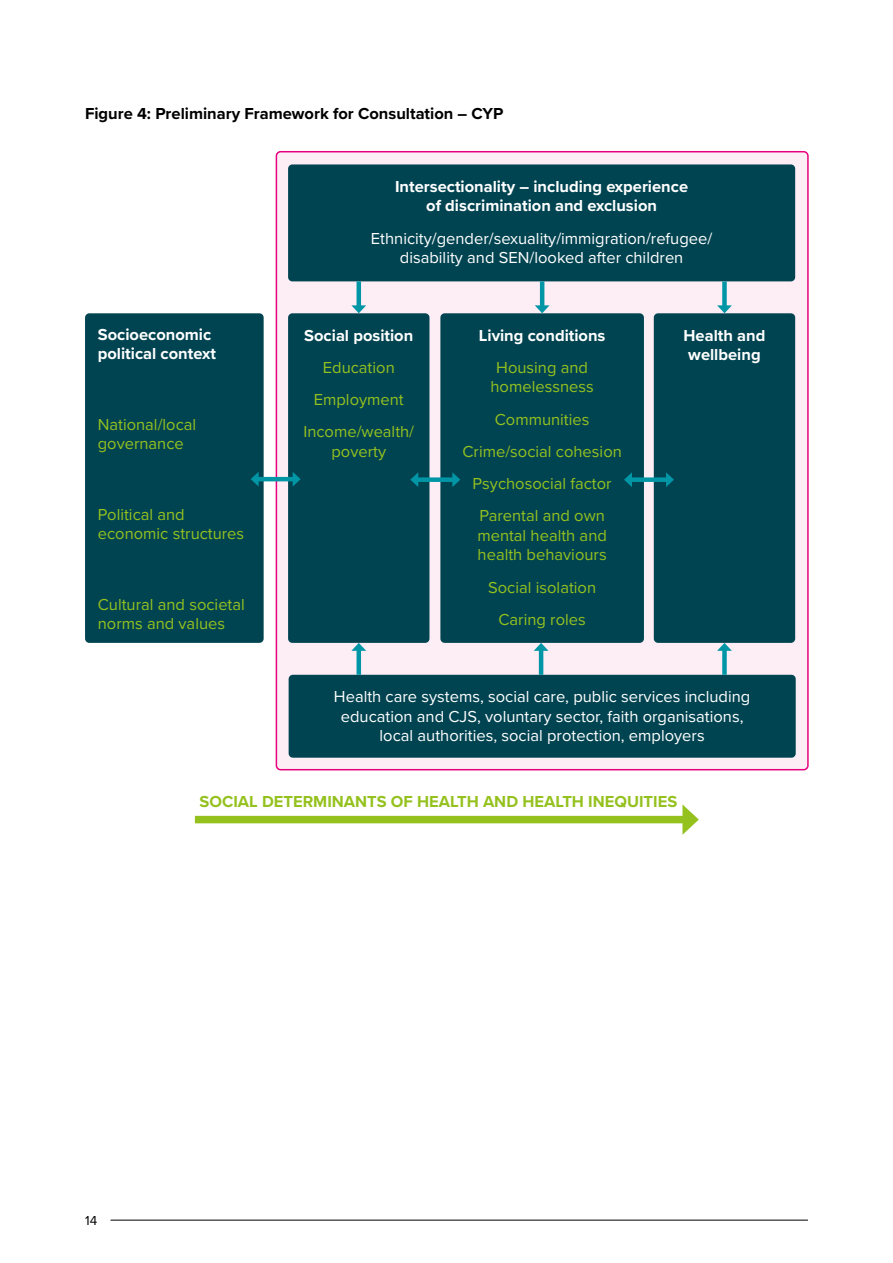
<style>
.page{position:relative;width:893px;height:1263px;background:#fff}
.page>*{position:absolute;margin:0;border:0;box-sizing:border-box;transform-origin:0 0}
.t1{font:16.5px/32.2px "Proxima Nova";color:#95c11f}
.t2{font:16.5px/19.5px "Proxima Nova";color:#fff;text-align:center}
.t3{font:700 16.5px/19.5px "Proxima Nova";color:#fff}
.t4{font:700 16.5px "Proxima Nova";color:#000}
.t5{font:700 16.5px "Proxima Nova";color:#95c11f}
.t6{font:13.5px "Proxima Nova";color:#000}
</style>
<div class="page">
<hr style="left:111px;top:1220px;width:697px;height:1px;background:#000">
<div style="left:276px;top:152px;width:532px;height:618px;background:#fdeef6;border-radius:4px"></div>
<div style="left:276px;top:151px;width:533px;height:619px;border:2px solid #e6007d;border-radius:4px"></div>
<div style="left:85px;top:313px;width:179px;height:330px;background:#004451;border-radius:4px"></div>
<div style="left:288px;top:164px;width:507px;height:117px;background:#004451;border-radius:4px"></div>
<div style="left:288px;top:313px;width:141px;height:330px;background:#004451;border-radius:4px"></div>
<div style="left:440px;top:313px;width:204px;height:330px;background:#004451;border-radius:4px"></div>
<div style="left:654px;top:313px;width:141px;height:330px;background:#004451;border-radius:4px"></div>
<div style="left:289px;top:675px;width:507px;height:83px;background:#004451;border-radius:4px"></div>
<hr style="left:257px;top:477px;width:37px;height:4px;background:#0096a6">
<svg style="left:251px;top:472px;width:8px;height:14px"></svg>
<svg style="left:293px;top:472px;width:8px;height:14px"></svg>
<hr style="left:357px;top:281px;width:4px;height:26px;background:#0096a6">
<svg style="left:351px;top:305px;width:15px;height:8px"></svg>
<hr style="left:540px;top:281px;width:4px;height:26px;background:#0096a6">
<svg style="left:535px;top:305px;width:15px;height:8px"></svg>
<div style="left:722px;top:281px;width:5px;height:26px;background:#0096a6"></div>
<svg style="left:717px;top:305px;width:15px;height:8px"></svg>
<div style="left:722px;top:649px;width:5px;height:26px;background:#0096a6"></div>
<svg style="left:717px;top:643px;width:15px;height:8px"></svg>
<hr style="left:539px;top:649px;width:4px;height:26px;background:#0096a6">
<svg style="left:534px;top:643px;width:14px;height:8px"></svg>
<hr style="left:357px;top:649px;width:4px;height:26px;background:#0096a6">
<svg style="left:351px;top:643px;width:15px;height:8px"></svg>
<div style="left:416px;top:477px;width:38px;height:5px;background:#0096a6"></div>
<svg style="left:410px;top:473px;width:8px;height:14px"></svg>
<svg style="left:452px;top:472px;width:8px;height:15px"></svg>
<div style="left:630px;top:477px;width:38px;height:5px;background:#0096a6"></div>
<svg style="left:624px;top:472px;width:8px;height:15px"></svg>
<svg style="left:666px;top:472px;width:8px;height:15px"></svg>
<div style="left:195px;top:816px;width:494px;height:7px;background:#95c11f"></div>
<svg style="left:682px;top:804px;width:17px;height:31px"></svg>
<p class="t4" style="left:85px;top:102px;width:420px">Figure 4: Preliminary Framework for Consultation – CYP</p>
<p class="t3" style="left:98px;top:324px;width:120px">Socioeconomic political context</p>
<p class="t1" style="left:98px;top:414px;width:100px;line-height:19.5px">National/local governance</p>
<p class="t1" style="left:98px;top:504px;width:148px;line-height:19.5px">Political and economic structures</p>
<p class="t1" style="left:98px;top:594px;width:149px;line-height:19.5px">Cultural and societal norms and values</p>
<p class="t3" style="left:395px;top:176px;width:295px;text-align:center">Intersectionality – including experience of discrimination and exclusion</p>
<p class="t2" style="left:371px;top:228px;width:343px">Ethnicity/gender/sexuality/immigration/refugee/ disability and SEN/looked after children</p>
<p class="t3" style="left:304px;top:325px;width:111px">Social position</p>
<p class="t1" style="left:303px;top:350px;width:112px;text-align:center">Education<br>Employment<br>Income/wealth/</p>
<p class="t1" style="left:331px;top:434px;width:56px">poverty</p>
<p class="t3" style="left:479px;top:325px;width:128px">Living conditions</p>
<p class="t1" style="left:490px;top:357px;width:105px;line-height:19.5px;text-align:center">Housing and homelessness</p>
<p class="t1" style="left:462px;top:402px;width:161px;text-align:center">Communities<br>Crime/social cohesion<br>Psychosocial factor<br>Parental and own</p>
<p class="t1" style="left:477px;top:525px;width:131px;line-height:19.5px">mental health and health behaviours</p>
<p class="t1" style="left:488px;top:570px;width:109px;text-align:center">Social isolation<br>Caring roles</p>
<p class="t3" style="left:683px;top:325px;width:83px">Health and wellbeing</p>
<p class="t2" style="left:334px;top:686px;width:418px">Health care systems, social care, public services including education and CJS, voluntary sector, faith organisations, local authorities, social protection, employers</p>
<p class="t5" style="left:199px;top:789px;width:479px">SOCIAL DETERMINANTS OF HEALTH AND HEALTH INEQUITIES</p>
<p class="t6" style="left:85px;top:1211px;width:14px">14</p>
</div>
